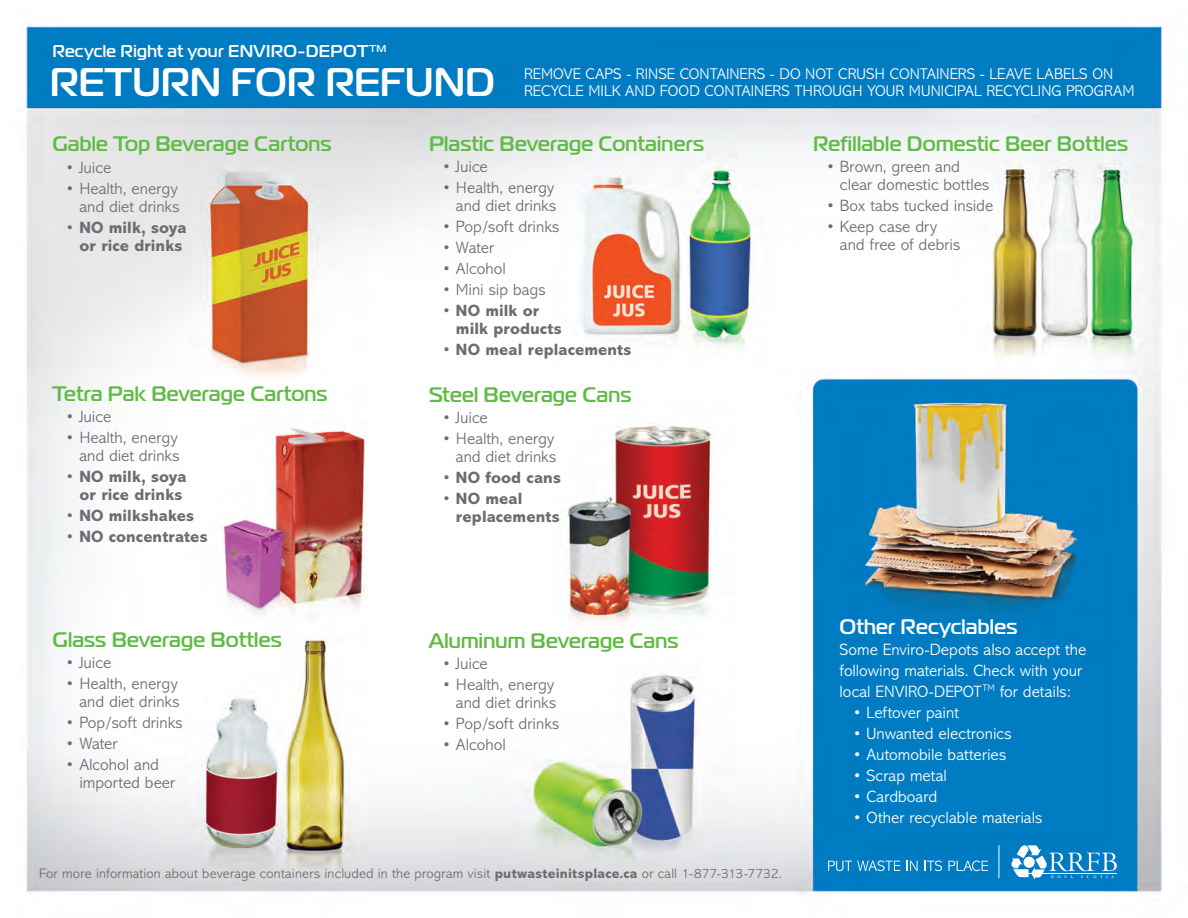
<style>
.page{position:relative;width:1188px;height:918px;background:#fff}
.page>*{position:absolute;margin:0;border:0;box-sizing:border-box;transform-origin:0 0}
.t1{font:700 39.9px "Magistral";letter-spacing:-.005em;color:#fff}
.t2{font:700 21px "Magistral";letter-spacing:.01em;color:#60bb46}
.t3{font:700 21px "Magistral";letter-spacing:.01em;color:#fff}
.t4{font:700 17.1px "Magistral";letter-spacing:.015em;color:#fff}
.t5{font:300 16.5px/18px "Abadi";color:#6c6d70;text-align:right}
.t6{font:300 16.5px/21px "Abadi";color:#fff}
.t7{font:800 16.5px/18px "Abadi";letter-spacing:.005em;color:#6c6d70;text-align:center}
.t8{font:300 15.6px "Abadi";letter-spacing:.005em;color:#fff}
.t9{font:300 13.8px "Abadi";letter-spacing:.01em;color:#6c6d70}
.s1{font-weight:300}
.s2{font-weight:800}
</style>
<div class="page">
<img style="left:22px;top:21px;width:1141px;height:873px">
<svg style="left:1010px;top:843px;width:107px;height:37px"></svg>
<hr style="left:999px;top:845px;width:1px;height:33px;background:#fff">
<svg style="left:828px;top:861px;width:72px;height:10px"></svg>
<svg style="left:907px;top:861px;width:11px;height:10px"></svg>
<svg style="left:925px;top:861px;width:17px;height:10px"></svg>
<svg style="left:948px;top:861px;width:40px;height:10px"></svg>
<p class="t4" style="left:52px;top:40px;width:336px">Recycle Right at your ENVIRO-DEPOT<sup>TM</sup></p>
<h1 class="t1" style="left:50px;top:56px;width:447px">RETURN FOR REFUND</h1>
<p class="t8" style="left:524px;top:65px;width:75px">Remove Caps</p>
<p class="t8" style="left:626px;top:65px;width:244px">- Rinse Conta iners - Do Not Crush</p>
<p class="t8" style="left:890px;top:65px;width:225px">Conta iners - Leave LABELS On</p>
<p class="t8" style="left:524px;top:83px;width:83px">Recycl e m ilka</p>
<p class="t8" style="left:635px;top:83px;width:141px">ndfoodconta inersthr</p>
<p class="t8" style="left:822px;top:83px;width:138px">ough yourmunicipalr</p>
<p class="t8" style="left:995px;top:83px;width:113px">ecycl ing program</p>
<p class="t2" style="left:52px;top:130px;width:281px">Gable Top Beverage Cartons</p>
<p class="t5" style="left:66px;top:159px;width:47px">• Juice</p>
<p class="t5" style="left:66px;top:180px;width:115px">• Health, energy and diet drinks</p>
<p class="t7" style="left:66px;top:219px;width:122px"><span class="s1">•</span> NO milk, soya or rice drinks</p>
<p class="t2" style="left:52px;top:380px;width:277px">Tetra Pak Beverage Cartons</p>
<p class="t5" style="left:66px;top:408px;width:47px">• Juice</p>
<p class="t5" style="left:66px;top:429px;width:115px">• Health, energy and diet drinks</p>
<p class="t7" style="left:66px;top:468px;width:122px"><span class="s1">•</span> NO milk, soya or rice drinks</p>
<p class="t7" style="left:66px;top:507px;width:130px"><span class="s1">•</span> NO milkshakes</p>
<p class="t7" style="left:66px;top:528px;width:143px"><span class="s1">•</span> NO concentrates</p>
<p class="t2" style="left:52px;top:626px;width:231px">Glass Beverage Bottles</p>
<p class="t5" style="left:66px;top:654px;width:47px">• Juice</p>
<p class="t5" style="left:66px;top:675px;width:115px">• Health, energy and diet drinks</p>
<p class="t5" style="left:66px;top:714px;width:118px">• Pop/soft drinks</p>
<p class="t5" style="left:66px;top:735px;width:53px">• Water</p>
<p class="t5" style="left:79px;top:756px;width:98px;text-align:left;text-indent:-13px">• Alcohol and imported beer</p>
<p class="t2" style="left:429px;top:130px;width:277px">Plastic Beverage Containers</p>
<p class="t5" style="left:442px;top:158px;width:47px">• Juice</p>
<p class="t5" style="left:442px;top:179px;width:115px">• Health, energy and diet drinks</p>
<p class="t5" style="left:442px;top:218px;width:118px">• Pop/soft drinks</p>
<p class="t5" style="left:442px;top:239px;width:53px">• Water</p>
<p class="t5" style="left:442px;top:260px;width:65px">• Alcohol</p>
<p class="t5" style="left:442px;top:281px;width:105px">• Mini sip bags</p>
<p class="t7" style="left:456px;top:302px;width:107px;text-align:left;text-indent:-13px"><span class="s1">•</span> NO milk or milk products</p>
<p class="t7" style="left:442px;top:341px;width:190px"><span class="s1">•</span> NO meal replacements</p>
<p class="t2" style="left:429px;top:381px;width:204px">Steel Beverage Cans</p>
<p class="t5" style="left:442px;top:409px;width:47px">• Juice</p>
<p class="t5" style="left:442px;top:430px;width:115px">• Health, energy and diet drinks</p>
<p class="t7" style="left:442px;top:468px;width:120px"><span class="s1">•</span> NO food cans</p>
<p class="t7" style="left:456px;top:489px;width:105px;text-align:left;text-indent:-13px"><span class="s1">•</span> NO meal replacements</p>
<p class="t2" style="left:429px;top:627px;width:251px">Aluminum Beverage Cans</p>
<p class="t5" style="left:442px;top:655px;width:47px">• Juice</p>
<p class="t5" style="left:442px;top:676px;width:115px">• Health, energy and diet drinks</p>
<p class="t5" style="left:442px;top:715px;width:118px">• Pop/soft drinks</p>
<p class="t5" style="left:442px;top:736px;width:65px">• Alcohol</p>
<p class="t9" style="left:39px;top:866px;width:744px">For more information about beverage containers included in the program visit <span class="s2">putwasteinitsplace.ca</span> or call 1-877-313-7732.</p>
<p class="t2" style="left:813px;top:130px;width:317px">Refillable Domestic Beer Bottles</p>
<p class="t5" style="left:840px;top:158px;width:151px;text-align:left;text-indent:-13px">• Brown, green and clear domestic bottles</p>
<p class="t5" style="left:826px;top:197px;width:168px">• Box tabs tucked inside</p>
<p class="t5" style="left:840px;top:218px;width:122px;text-align:left;text-indent:-13px">• Keep case dry and free of debris</p>
<p class="t3" style="left:840px;top:613px;width:179px">Other Recyclables</p>
<p class="t6" style="left:840px;top:639px;width:248px">Some Enviro-Depots also accept the following materials. Check with your local ENVIRO-DEPOT<sup>TM</sup> for details:</p>
<p class="t6" style="left:853px;top:702px;width:107px">• Leftover paint</p>
<p class="t6" style="left:853px;top:723px;width:160px">• U nwanted electronics</p>
<p class="t6" style="left:853px;top:744px;width:155px">• Automobile batteries</p>
<p class="t6" style="left:853px;top:765px;width:95px">• Scrap metal</p>
<p class="t6" style="left:853px;top:786px;width:86px">• Cardboard</p>
<p class="t6" style="left:853px;top:807px;width:191px">• Other recyclable materials</p>
</div>
